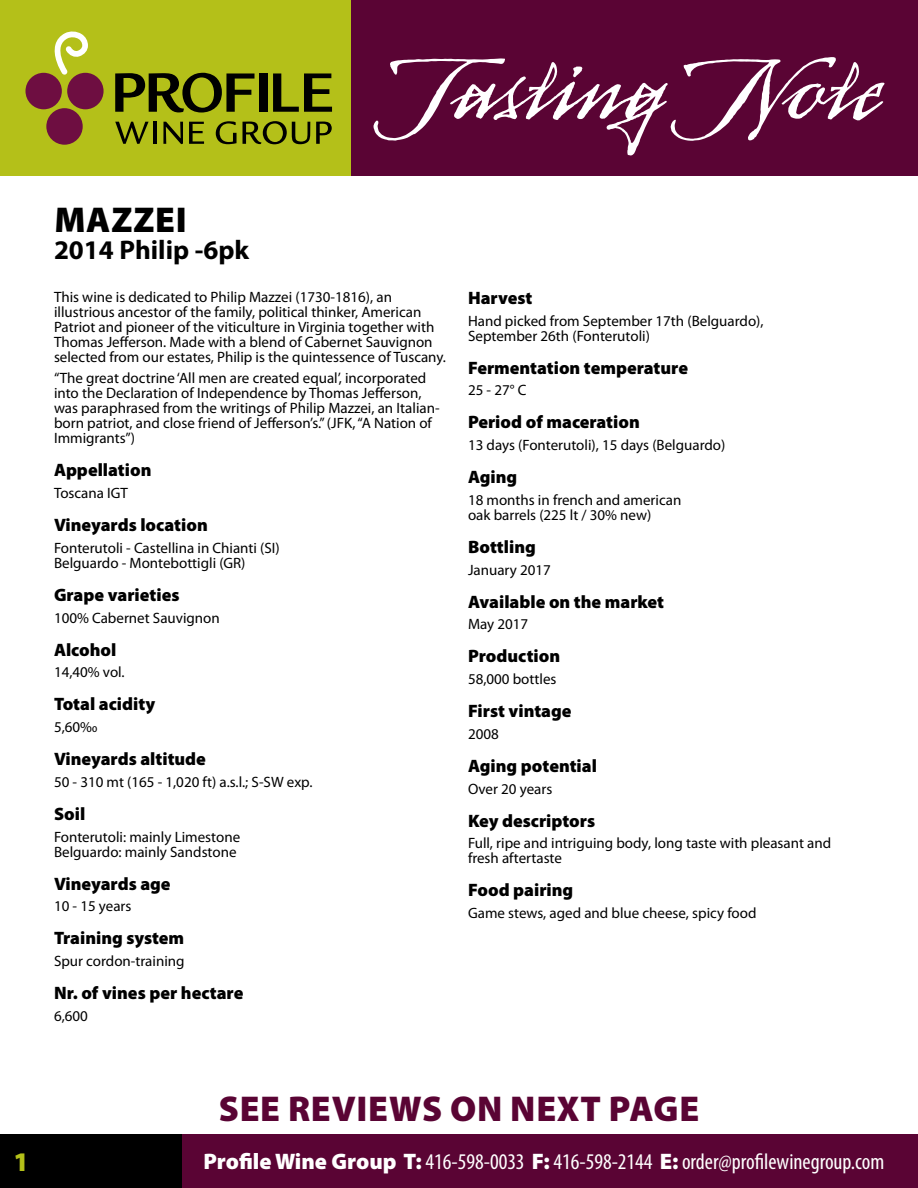
<style>
.page{position:relative;width:918px;height:1188px;background:#fff}
.page>*{position:absolute;margin:0;border:0;box-sizing:border-box;transform-origin:0 0}
.t1{font:127.5px "Arcana GMM Std Manuscript";color:#fff}
.t2{font:900 36px "Myriad Pro";letter-spacing:.02em;color:#5a0434}
.t3{font:900 36px "Myriad Pro";letter-spacing:.02em;color:#000}
.t4{font:700 27px "Myriad Pro";color:#000}
.t5{font:900 27px "Myriad Pro";color:#b4c019}
.t6{font:condensed 22.5px "Myriad Pro";color:#fff}
.t7{font:900 18px "Myriad Pro";color:#000}
.t8{font:15px/15px "Myriad Pro";color:#000}
.s1{font-weight:900;font-stretch:normal}
</style>
<div class="page">
<div style="left:0;top:0;width:351px;height:176px;background:#b4c019"></div>
<div style="left:178px;top:1134px;width:740px;height:54px;background:#5a0434"></div>
<div style="left:351px;top:0;width:567px;height:176px;background:#5a0434"></div>
<div style="left:0;top:1134px;width:181px;height:54px;background:#000"></div>
<svg style="left:115px;top:73px;width:140px;height:40px"></svg>
<div style="left:259px;top:73px;width:8px;height:39px;background:#000"></div>
<svg style="left:273px;top:73px;width:59px;height:39px"></svg>
<svg style="left:115px;top:122px;width:34px;height:22px"></svg>
<hr style="left:154px;top:122px;width:3px;height:22px;background:#000">
<svg style="left:163px;top:122px;width:20px;height:22px"></svg>
<svg style="left:189px;top:122px;width:15px;height:22px"></svg>
<svg style="left:216px;top:121px;width:21px;height:23px"></svg>
<svg style="left:243px;top:121px;width:67px;height:23px"></svg>
<svg style="left:316px;top:122px;width:16px;height:22px"></svg>
<div style="left:46px;top:108px;width:37px;height:37px;background:#6e0e41;border-radius:50%"></div>
<div style="left:26px;top:73px;width:36px;height:36px;background:#6e0e41;border-radius:50%"></div>
<div style="left:67px;top:73px;width:37px;height:36px;background:#6e0e41;border-radius:50%"></div>
<svg style="left:54px;top:32px;width:34px;height:43px"></svg>
<h2 class="t3" style="left:54px;top:200px;width:134px">Mazzei</h2>
<h3 class="t4" style="left:54px;top:232px;width:197px">2014 Philip -6pk</h3>
<h1 class="t1" style="left:392px;top:28px;width:491px">Tasting Note</h1>
<p class="t8" style="left:54px;top:289px;width:394px">This wine is dedicated to Philip Mazzei (1730-1816), an illustrious ancestor of the family, political thinker, American Patriot and pioneer of the viticulture in Virginia together with Thomas Jefferson. Made with a blend of Cabernet Sauvignon selected from our estates, Philip is the quintessence of Tuscany.</p>
<p class="t8" style="left:54px;top:371px;width:387px">“The great doctrine ‘All men are created equal’, incorporated into the Declaration of Independence by Thomas Jefferson, was paraphrased from the writings of Philip Mazzei, an Italian&shy;born patriot, and close friend of Jefferson’s.” (JFK, “A Nation of Immigrants”)</p>
<p class="t7" style="left:54px;top:460px;width:99px">Appellation</p>
<p class="t8" style="left:54px;top:485px;width:75px">Toscana IGT</p>
<p class="t7" style="left:54px;top:515px;width:155px">Vineyards location</p>
<p class="t8" style="left:54px;top:540px;width:227px">Fonterutoli - Castellina in Chianti (SI)<br>Belguardo - Montebottigli (GR)</p>
<p class="t7" style="left:54px;top:584px;width:127px">Grape varieties</p>
<p class="t8" style="left:54px;top:610px;width:167px">100% Cabernet Sauvignon</p>
<p class="t7" style="left:54px;top:639px;width:64px">Alcohol</p>
<p class="t8" style="left:54px;top:665px;width:72px">14,40% vol.</p>
<p class="t7" style="left:54px;top:694px;width:103px">Total acidity</p>
<p class="t8" style="left:54px;top:719px;width:45px">5,60‰</p>
<p class="t7" style="left:54px;top:749px;width:154px">Vineyards altitude</p>
<p class="t8" style="left:54px;top:774px;width:260px">50 - 310 mt (165 - 1,020 ft) a.s.l.; S-SW exp.</p>
<p class="t7" style="left:54px;top:803px;width:33px">Soil</p>
<p class="t8" style="left:54px;top:829px;width:188px">Fonterutoli: mainly Limestone<br>Belguardo: mainly Sandstone</p>
<p class="t7" style="left:54px;top:873px;width:118px">Vineyards age</p>
<p class="t8" style="left:54px;top:899px;width:79px">10 - 15 years</p>
<p class="t7" style="left:54px;top:928px;width:132px">Training system</p>
<p class="t8" style="left:54px;top:953px;width:132px">Spur cordon-training</p>
<p class="t7" style="left:54px;top:983px;width:191px">Nr. of vines per hectare</p>
<p class="t8" style="left:54px;top:1008px;width:35px">6,600</p>
<p class="t7" style="left:468px;top:287px;width:66px">Harvest</p>
<p class="t8" style="left:468px;top:313px;width:297px">Hand picked from September 17th (Belguardo),<br>September 26th (Fonterutoli)</p>
<p class="t7" style="left:468px;top:357px;width:222px">Fermentation temperature</p>
<p class="t8" style="left:468px;top:383px;width:60px">25 - 27° C</p>
<p class="t7" style="left:468px;top:412px;width:173px">Period of maceration</p>
<p class="t8" style="left:468px;top:437px;width:259px">13 days (Fonterutoli), 15 days (Belguardo)</p>
<p class="t7" style="left:468px;top:467px;width:51px">Aging</p>
<p class="t8" style="left:468px;top:492px;width:215px">18 months in french and american oak barrels (225 lt / 30% new)</p>
<p class="t7" style="left:468px;top:536px;width:69px">Bottling</p>
<p class="t8" style="left:468px;top:562px;width:84px">January 2017</p>
<p class="t7" style="left:468px;top:591px;width:198px">Available on the market</p>
<p class="t8" style="left:468px;top:617px;width:62px">May 2017</p>
<p class="t7" style="left:468px;top:646px;width:94px">Production</p>
<p class="t8" style="left:468px;top:671px;width:90px">58,000 bottles</p>
<p class="t7" style="left:468px;top:701px;width:105px">First vintage</p>
<p class="t8" style="left:468px;top:726px;width:32px">2008</p>
<p class="t7" style="left:468px;top:755px;width:131px">Aging potential</p>
<p class="t8" style="left:468px;top:781px;width:86px">Over 20 years</p>
<p class="t7" style="left:468px;top:810px;width:129px">Key descriptors</p>
<p class="t8" style="left:468px;top:836px;width:365px">Full, ripe and intriguing body, long taste with pleasant and fresh aftertaste</p>
<p class="t7" style="left:468px;top:880px;width:107px">Food pairing</p>
<p class="t8" style="left:468px;top:905px;width:290px">Game stews, aged and blue cheese, spicy food</p>
<h2 class="t2" style="left:219px;top:1088px;width:482px">SEE REVIEWS ON NEXT PAGE</h2>
<h3 class="t5" style="left:14px;top:1147px;width:17px">1</h3>
<h3 class="t6" style="left:203px;top:1148px;width:682px"><span class="s1">Profile Wine Group T:</span> 416-598-0033 <span class="s1">F:</span> 416-598-2144 <span class="s1">E:</span> order@profilewinegroup.com</h3>
</div>
